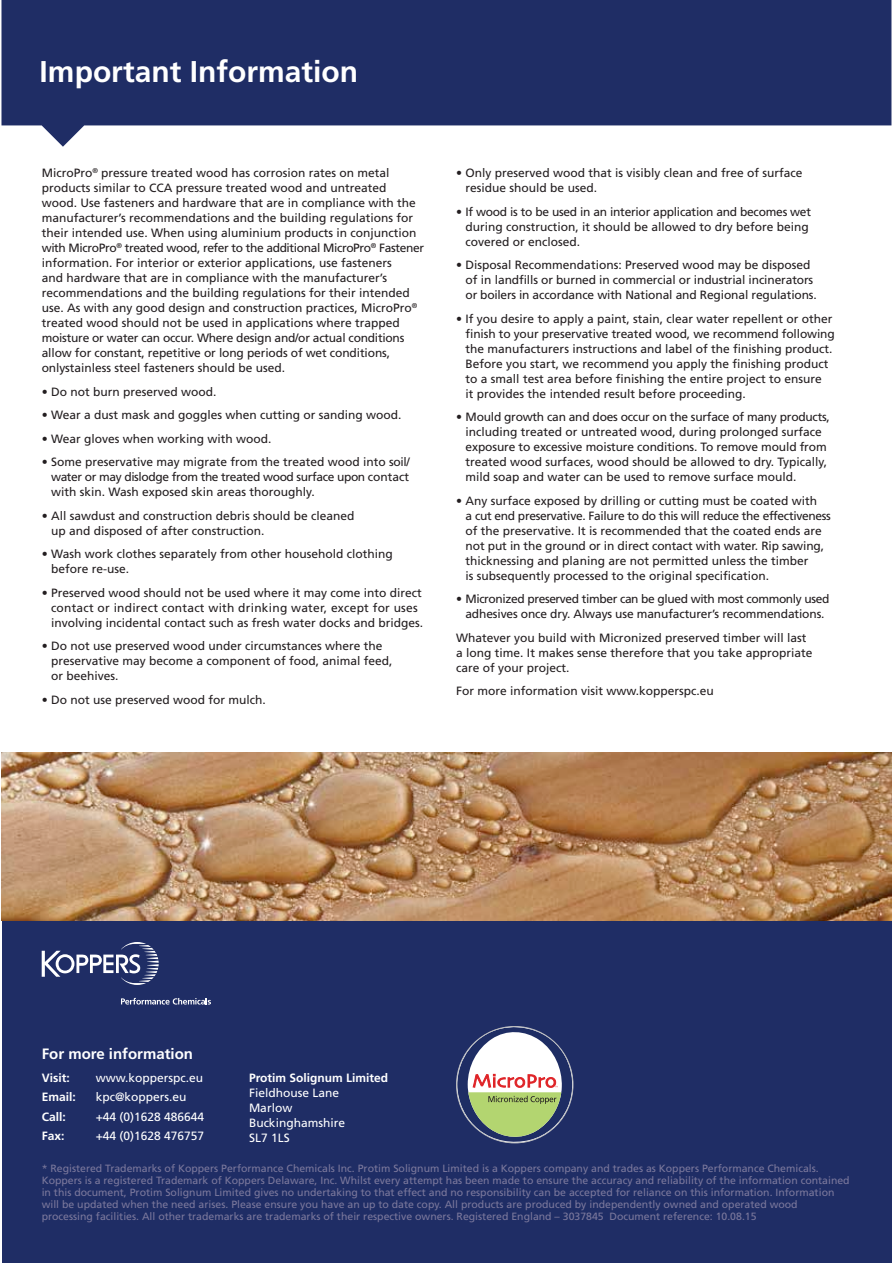
<style>
.page{position:relative;width:893px;height:1263px;background:#fff}
.page>*{position:absolute;margin:0;border:0;box-sizing:border-box;transform-origin:0 0}
.t1{font:700 30px "Frutiger";color:#fff}
.t2{font:700 15px "Frutiger";color:#fff}
.t3{font:12px/15px "Frutiger";color:#231e20}
.t4{font:12px/15px "Frutiger";letter-spacing:-.02em;color:#231e20;text-align:center}
.t5{font:12px/15px "Frutiger";color:#fff}
.t6{font:700 12px "Frutiger";color:#fff}
.t7{font:10.5px/12px "Frutiger";color:#7b789c}
</style>
<div class="page">
<svg style="left:1px;top:0;width:890px;height:147px;background:#3f4b7b"></svg>
<div style="left:2px;top:921px;width:889px;height:342px;background:#1f2d65"></div>
<svg style="left:457px;top:1026px;width:116px;height:117px"></svg>
<svg style="left:42px;top:942px;width:117px;height:43px"></svg>
<svg style="left:121px;top:998px;width:90px;height:6px"></svg>
<img style="left:2px;top:753px;width:889px;height:168px">
<h1 class="t1" style="left:40px;top:54px;width:320px">Important Information</h1>
<p class="t3" style="left:42px;top:165px;width:384px">MicroPro<sup>®</sup> pressure treated wood has corrosion rates on metal products similar to CCA pressure treated wood and untreated wood. Use fasteners and hardware that are in compliance with the manufacturer’s recommendations and the building regulations for their intended use. When using aluminium products in conjunction with MicroPro<sup>®</sup> treated wood, refer to the additional MicroPro<sup>®</sup> Fastener information. For interior or exterior applications, use fasteners<br>and hardware that are in compliance with the manufacturer’s recommendations and the building regulations for their intended use. As with any good design and construction practices, MicroPro<sup>® </sup>treated wood should not be used in applications where trapped moisture or water can occur. Where design and/or actual conditions allow for constant, repetitive or long periods of wet conditions, onlystainless steel fasteners should be used.</p>
<p class="t3" style="left:42px;top:384px;width:176px">• Do not burn preserved wood.</p>
<p class="t3" style="left:42px;top:407px;width:361px">• Wear a dust mask and goggles when cutting or sanding wood.</p>
<p class="t3" style="left:42px;top:431px;width:231px">• Wear gloves when working with wood.</p>
<p class="t3" style="left:51px;top:454px;width:360px;text-align:justify;text-indent:-9px">• Some preservative may migrate from the treated wood into soil/ water or may dislodge from the treated wood surface upon contact with skin. Wash exposed skin areas thoroughly.</p>
<p class="t3" style="left:51px;top:508px;width:305px;text-indent:-9px">• All sawdust and construction debris should be cleaned up and disposed of after construction.</p>
<p class="t3" style="left:51px;top:546px;width:343px;text-indent:-9px">• Wash work clothes separately from other household clothing before re-use.</p>
<p class="t3" style="left:51px;top:585px;width:374px;text-indent:-9px">• Preserved wood should not be used where it may come into direct contact or indirect contact with drinking water, except for uses involving incidental contact such as fresh water docks and bridges.</p>
<p class="t3" style="left:51px;top:638px;width:343px;text-indent:-9px">• Do not use preserved wood under circumstances where the preservative may become a component of food, animal feed, or beehives.</p>
<p class="t3" style="left:42px;top:692px;width:226px">• Do not use preserved wood for mulch.</p>
<p class="t3" style="left:466px;top:165px;width:338px;text-indent:-9px">• Only preserved wood that is visibly clean and free of surface residue should be used.</p>
<p class="t3" style="left:465px;top:204px;width:347px;text-indent:-9px">• If wood is to be used in an interior application and becomes wet during construction, it should be allowed to dry before being covered or enclosed.</p>
<p class="t3" style="left:466px;top:257px;width:353px;text-indent:-9px">• Disposal Recommendations: Preserved wood may be disposed of in landfills or burned in commercial or industrial incinerators or boilers in accordance with National and Regional regulations.</p>
<p class="t3" style="left:466px;top:311px;width:371px;text-indent:-9px">• If you desire to apply a paint, stain, clear water repellent or other finish to your preservative treated wood, we recommend following the manufacturers instructions and label of the finishing product.<br>Before you start, we recommend you apply the finishing product to a small test area before finishing the entire project to ensure<br>it provides the intended result before proceeding.</p>
<p class="t3" style="left:466px;top:409px;width:366px;text-indent:-9px">• Mould growth can and does occur on the surface of many products, including treated or untreated wood, during prolonged surface exposure to excessive moisture conditions. To remove mould from treated wood surfaces, wood should be allowed to dry. Typically, mild soap and water can be used to remove surface mould.</p>
<p class="t3" style="left:466px;top:493px;width:367px;text-indent:-9px">• Any surface exposed by drilling or cutting must be coated with<br>a cut end preservative. Failure to do this will reduce the effectiveness of the preservative. It is recommended that the coated ends are not put in the ground or in direct contact with water. Rip sawing, thicknessing and planing are not permitted unless the timber<br>is subsequently processed to the original specification.</p>
<p class="t4" style="left:456px;top:591px;width:375px">• Micronized preserved timber can be glued with most commonly used adhesives once dry. Always use manufacturer’s recommendations.</p>
<p class="t3" style="left:456px;top:630px;width:358px">Whatever you build with Micronized preserved timber will last a long time. It makes sense therefore that you take appropriate care of your project.</p>
<p class="t3" style="left:456px;top:683px;width:259px">For more information visit www.kopperspc.eu</p>
<p class="t2" style="left:42px;top:1044px;width:153px">For more information</p>
<p class="t6" style="left:42px;top:1071px;width:30px">Visit:</p>
<p class="t5" style="left:96px;top:1070px;width:109px">www.kopperspc.eu</p>
<p class="t6" style="left:42px;top:1090px;width:36px">Email:</p>
<p class="t5" style="left:96px;top:1090px;width:92px">kpc@koppers.eu</p>
<p class="t6" style="left:42px;top:1109px;width:26px">Call:</p>
<p class="t5" style="left:96px;top:1109px;width:110px">+44 (0)1628 486644</p>
<p class="t6" style="left:42px;top:1129px;width:24px">Fax:</p>
<p class="t5" style="left:96px;top:1128px;width:110px">+44 (0)1628 476757</p>
<p class="t6" style="left:249px;top:1071px;width:141px">Protim Solignum Limited</p>
<p class="t5" style="left:249px;top:1085px;width:98px">Fieldhouse Lane<br>Marlow<br>Buckinghamshire<br>SL7 1LS</p>
<p class="t7" style="left:42px;top:1163px;width:809px">* Registered Trademarks of Koppers Performance Chemicals Inc. Protim Solignum Limited is a Koppers company and trades as Koppers Performance Chemicals.<br>Koppers is a registered Trademark of Koppers Delaware, Inc. Whilst every attempt has been made to ensure the accuracy and reliability of the information contained in this document, Protim Solignum Limited gives no undertaking to that effect and no responsibility can be accepted for reliance on this information. Information will be updated when the need arises. Please ensure you have an up to date copy. All products are produced by independently owned and operated wood processing facilities. All other trademarks are trademarks of their respective owners. Registered England – 3037845 Document reference: 10.08.15</p>
</div>
